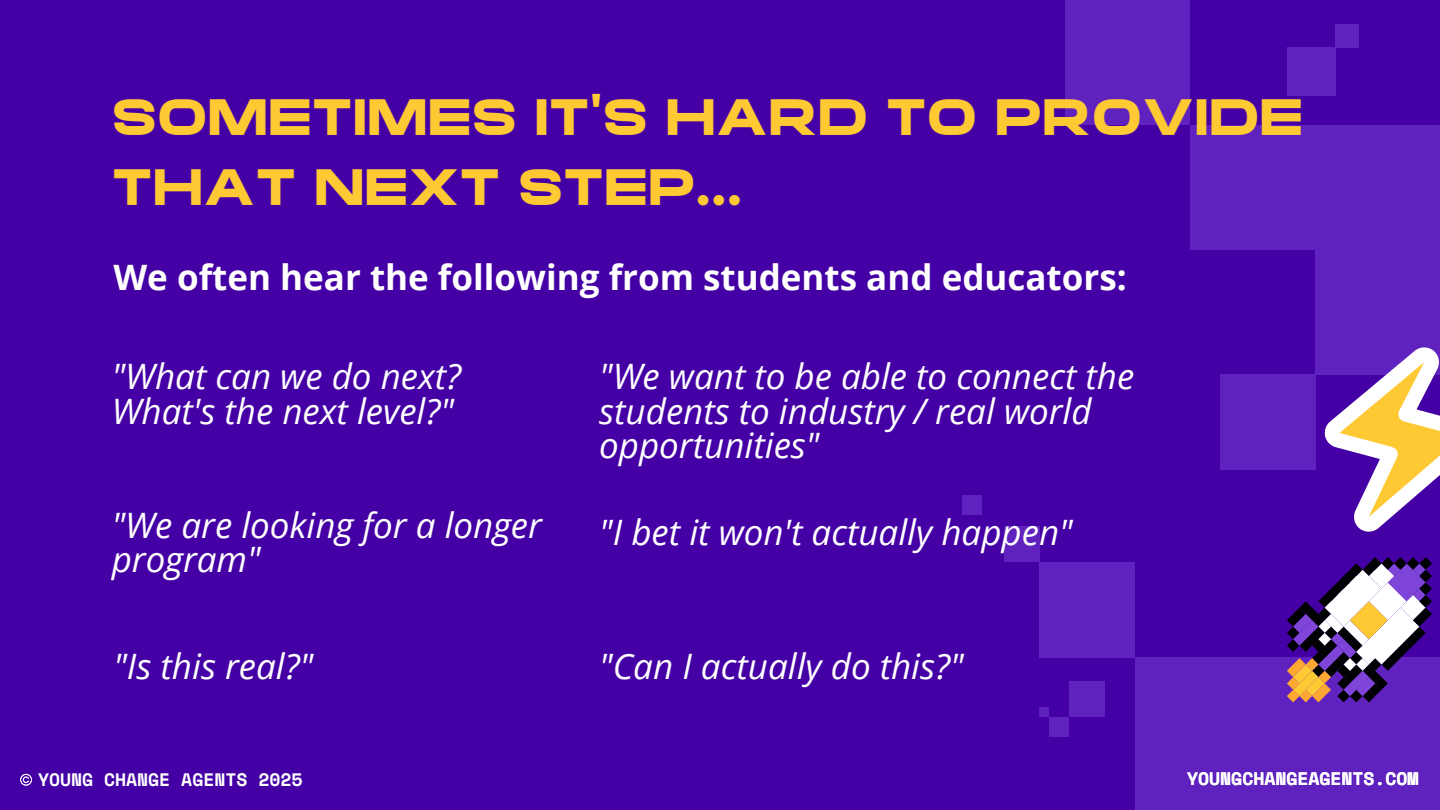
<style>
.page{position:relative;width:1440px;height:810px;background:#4400a5}
.page>*{position:absolute;margin:0;border:0;box-sizing:border-box;transform-origin:0 0}
.t1{font:700 50px/69.8px "Mortend";color:#ffc933}
.t2{font:italic 35px/34.5px "Open Sans";color:#fff}
.t3{font:700 35px "Open Sans";color:#fff}
.t4{font:700 18px "Space Mono";color:#fff}
</style>
<div class="page">
<div style="left:1287px;top:657px;width:153px;height:153px;background:#6022be"></div>
<div style="left:1135px;top:657px;width:152px;height:153px;background:#6022be"></div>
<div style="left:1315px;top:125px;width:125px;height:125px;background:#6022be"></div>
<div style="left:1315px;top:250px;width:125px;height:125px;background:#6022be"></div>
<div style="left:1220px;top:375px;width:95px;height:95px;background:#6022be"></div>
<div style="left:1040px;top:562px;width:95px;height:95px;background:#6022be"></div>
<div style="left:1004px;top:526px;width:36px;height:36px;background:#6022be"></div>
<div style="left:1069px;top:681px;width:36px;height:36px;background:#6022be"></div>
<div style="left:962px;top:495px;width:20px;height:19px;background:#6022be"></div>
<div style="left:1049px;top:717px;width:20px;height:20px;background:#6022be"></div>
<div style="left:1040px;top:707px;width:9px;height:10px;background:#6022be"></div>
<div style="left:1190px;top:125px;width:125px;height:125px;background:#6022be"></div>
<div style="left:1287px;top:47px;width:49px;height:49px;background:#6022be"></div>
<div style="left:1336px;top:24px;width:23px;height:23px;background:#6022be"></div>
<div style="left:1065px;top:0;width:125px;height:125px;background:#6022be"></div>
<svg style="left:1324px;top:347px;width:116px;height:185px"></svg>
<svg style="left:1287px;top:557px;width:145px;height:145px"></svg>
<svg style="left:20px;top:774px;width:12px;height:12px"></svg>
<p class="t1" style="left:112px;top:87px;width:1193px">SOMETIMES IT'S HARD TO PROVIDE<br>THAT NEXT STEP...</p>
<h3 class="t3" style="left:113px;top:253px;width:1015px">We often hear the following from students and educators:</h3>
<h3 class="t2" style="left:112px;top:359px;width:351px">"What can we do next?<br>What's the next level?"</h3>
<h3 class="t2" style="left:599px;top:359px;width:537px">"We want to be able to connect the students to industry / real world opportunities"</h3>
<p class="t2" style="left:112px;top:507px;width:432px">"We are looking for a longer program"</p>
<h1 class="t2" style="left:113px;top:648px;width:201px">"Is this real?"</h1>
<h2 class="t2" style="left:599px;top:514px;width:475px">"I bet it won't actually happen"</h2>
<h3 class="t2" style="left:599px;top:648px;width:366px">"Can I actually do this?"</h3>
<h3 class="t4" style="left:38px;top:766px;width:266px">YOUNG CHANGE AGENTS 2025</h3>
<h3 class="t4" style="left:1187px;top:764px;width:233px">YOUNGCHANGEAGENTS.COM</h3>
</div>
